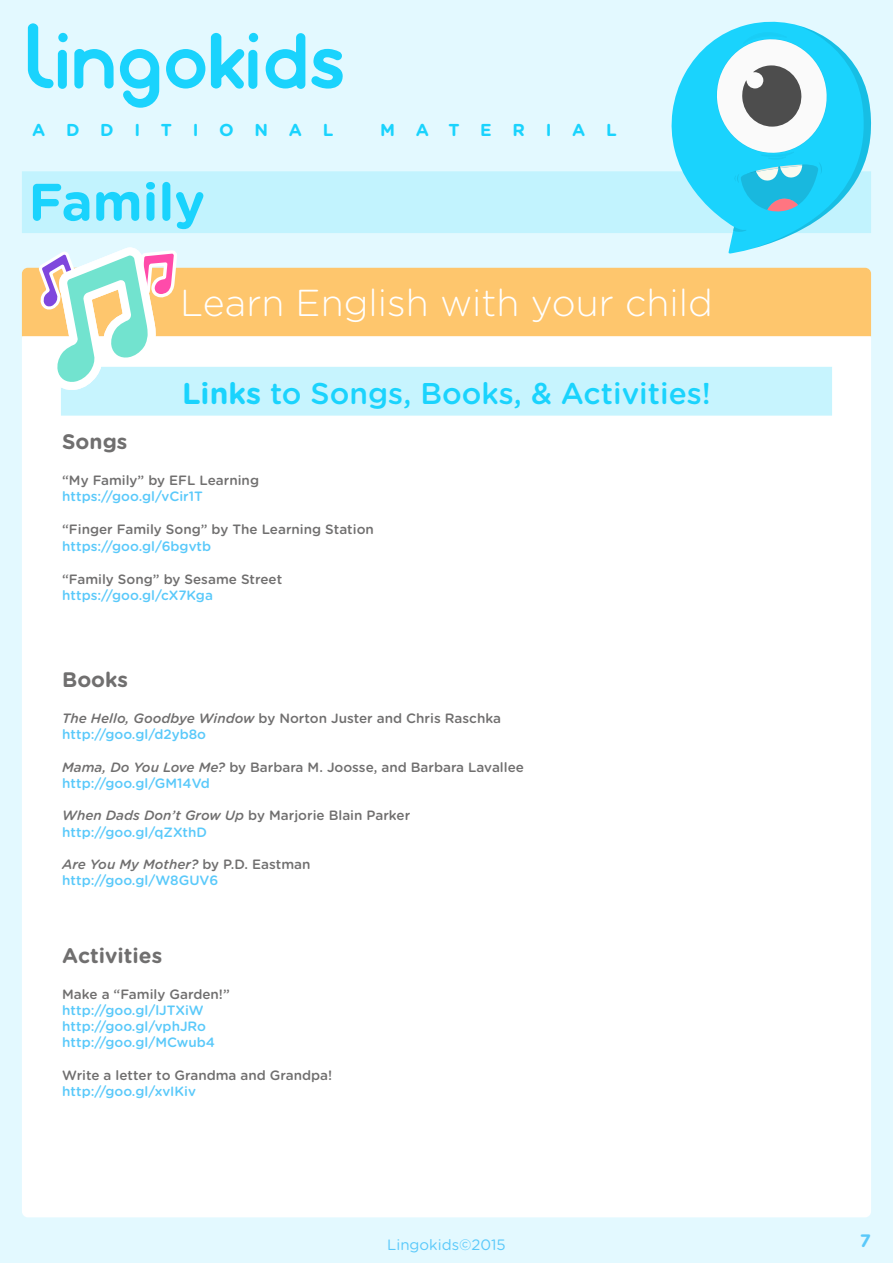
<style>
.page{position:relative;width:893px;height:1263px;background:#ddf8ff}
.page>*{position:absolute;margin:0;border:0;box-sizing:border-box;transform-origin:0 0}
.t1{font:700 52.5px "Gotham Rounded";color:#1ad3fd}
.t2{font:300 37.5px "Gotham Rounded";color:#fff}
.t3{font:500 30px "Gotham Rounded";color:#1ad3fd}
.t4{font:700 21px "Gotham Rounded";color:#706f6f}
.t5{font:700 18px "Gotham Rounded";color:#5ac9fa}
.t6{font:700 17.25px "Gotham Rounded";letter-spacing:1.2em;color:#1ad3fd}
.t7{font:15px "Gotham Rounded";color:#5ac9fa}
.t8{font:500 13.5px/16.2px "Gotham Rounded";color:#706f6f}
.t9{font:500 13.5px/16.2px "Gotham Rounded";color:#5ac9fa}
.s1{font-weight:700}
.s2{font-style:italic}
.s3{color:#5ac9fa}
.s4{font-style:italic;color:#706f6f}
.s5{color:#706f6f}
</style>
<div class="page">
<div style="left:22px;top:333px;width:849px;height:884px;background:#fff;border-radius:6px"></div>
<div style="left:22px;top:268px;width:849px;height:68px;background:#fec66d"></div>
<div style="left:61px;top:367px;width:771px;height:49px;background:#c7f4fe"></div>
<svg style="left:34px;top:247px;width:147px;height:143px"></svg>
<svg style="left:166px;top:49px;width:39px;height:40px"></svg>
<div style="left:58px;top:33px;width:10px;height:9px;background:#1ad3fd;border-radius:50%"></div>
<div style="left:58px;top:50px;width:9px;height:39px;background:#1ad3fd;border-radius:4px"></div>
<div style="left:249px;top:33px;width:9px;height:9px;background:#1ad3fd;border-radius:50%"></div>
<svg style="left:211px;top:33px;width:34px;height:56px"></svg>
<div style="left:248px;top:50px;width:9px;height:39px;background:#1ad3fd;border-radius:4px"></div>
<svg style="left:28px;top:23px;width:26px;height:65px"></svg>
<svg style="left:120px;top:49px;width:39px;height:59px"></svg>
<svg style="left:266px;top:33px;width:39px;height:56px"></svg>
<svg style="left:74px;top:49px;width:40px;height:40px"></svg>
<svg style="left:311px;top:49px;width:32px;height:40px"></svg>
<div style="left:22px;top:171px;width:849px;height:62px;background:#c2f3fe"></div>
<svg style="left:671px;top:21px;width:125px;height:233px"></svg>
<svg style="left:715px;top:25px;width:156px;height:225px"></svg>
<p class="t6" style="left:32px;top:117px;width:303px">ADDITIONAL</p>
<p class="t6" style="left:380px;top:117px;width:238px">MATERIAL</p>
<h1 class="t1" style="left:29px;top:163px;width:178px">Family</h1>
<h2 class="t2" style="left:180px;top:278px;width:534px">Learn English with your child</h2>
<h3 class="t3" style="left:182px;top:372px;width:530px"><span class="s1">Links</span> to Songs, Books, &amp; Activities!</h3>
<h3 class="t4" style="left:62px;top:426px;width:67px">Songs</h3>
<p class="t8" style="left:62px;top:471px;width:198px">“My Family” by EFL Learning</p>
<p class="t9" style="left:62px;top:488px;width:142px">https://goo.gl/vCir1T</p>
<p class="t8" style="left:62px;top:521px;width:313px">“Finger Family Song” by The Learning Station</p>
<p class="t9" style="left:62px;top:537px;width:150px">https://goo.gl/6bgvtb</p>
<p class="t8" style="left:62px;top:570px;width:222px">“Family Song” by Sesame Street</p>
<p class="t9" style="left:62px;top:587px;width:152px">https://goo.gl/cX7Kga</p>
<h3 class="t4" style="left:62px;top:664px;width:67px">Books</h3>
<p class="t8" style="left:62px;top:710px;width:440px"><span class="s2">The Hello, Goodbye Window</span> by Norton Juster and Chris Raschka <span class="s3">http://goo.gl/d2yb8o</span></p>
<p class="t8" style="left:62px;top:758px;width:463px"><span class="s2">Mama, Do You Love Me?</span> by Barbara M. Joosse, and Barbara Lavallee <span class="s3">http://goo.gl/GM14Vd</span></p>
<p class="t8" style="left:62px;top:807px;width:350px"><span class="s2">When Dads Don’t Grow Up</span> by Marjorie Blain Parker <span class="s3">http://goo.gl/qZXthD</span></p>
<p class="t9" style="left:62px;top:855px;width:250px"><span class="s4">Are You My Mother?</span> <span class="s5">by P.D. Eastman </span>http://goo.gl/W8GUV6</p>
<h3 class="t4" style="left:62px;top:940px;width:102px">Activities</h3>
<p class="t8" style="left:62px;top:985px;width:169px">Make a “Family Garden!”</p>
<p class="t9" style="left:62px;top:1001px;width:154px">http://goo.gl/lJTXiW http://goo.gl/vphJRo http://goo.gl/MCwub4</p>
<p class="t8" style="left:62px;top:1066px;width:271px">Write a letter to Grandma and Grandpa!</p>
<p class="t9" style="left:62px;top:1082px;width:135px">http://goo.gl/xvIKiv</p>
<p class="t7" style="left:387px;top:1234px;width:120px">Lingokids©2015</p>
<h3 class="t5" style="left:860px;top:1228px;width:13px">7</h3>
</div>
